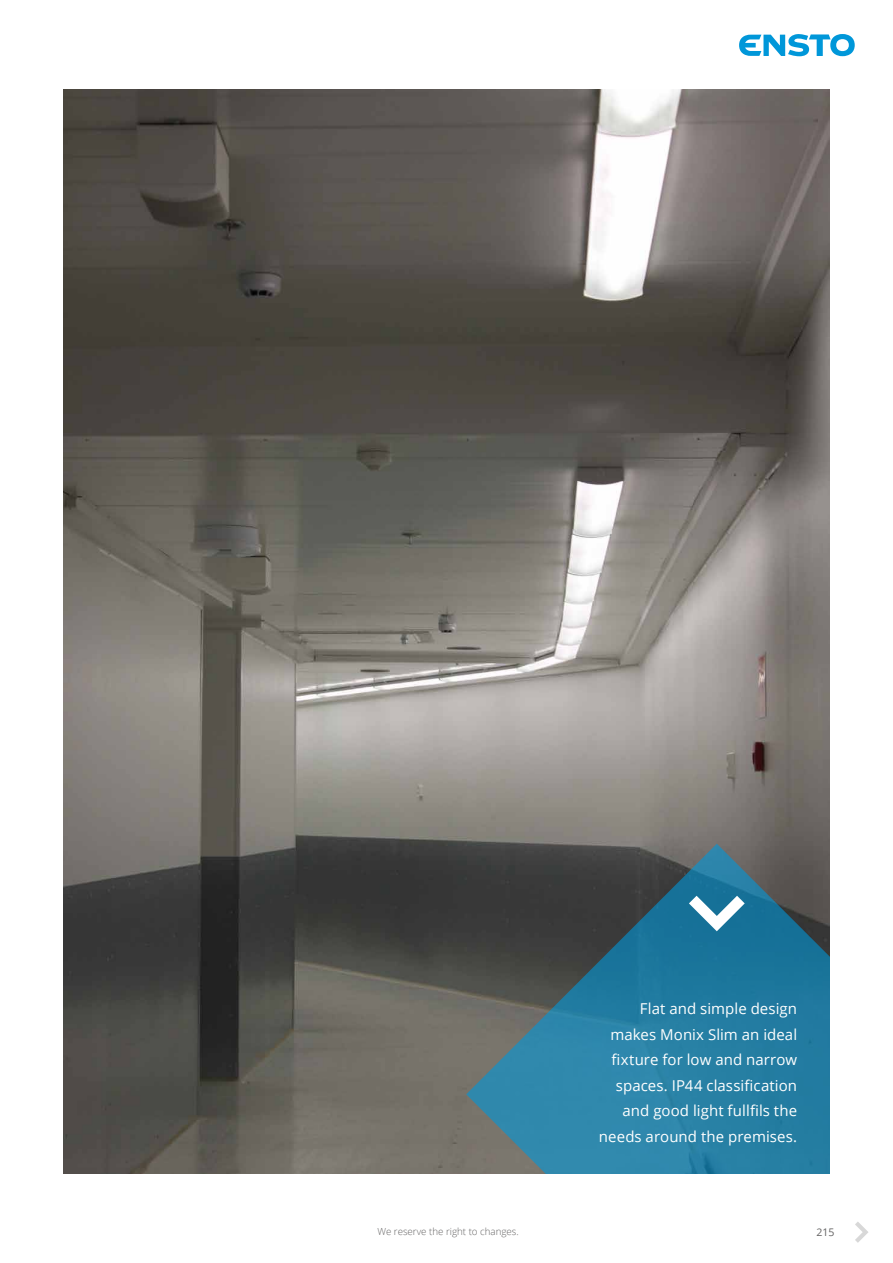
<style>
.page{position:relative;width:893px;height:1263px;background:#fff}
.page>*{position:absolute;margin:0;border:0;box-sizing:border-box;transform-origin:0 0}
.t1{font:15px/25.5px "Open Sans";letter-spacing:.005em;color:#fff;text-align:right}
.t2{font:10.5px "Open Sans";color:#646363}
.t3{font:300 9.75px "Open Sans";color:#646363}
</style>
<div class="page">
<svg style="left:739px;top:34px;width:116px;height:22px"></svg>
<svg style="left:855px;top:1222px;width:13px;height:21px"></svg>
<img style="left:64px;top:89px;width:765px;height:1085px">
<svg style="left:466px;top:844px;width:363px;height:330px"></svg>
<svg style="left:689px;top:896px;width:56px;height:35px"></svg>
<p class="t1" style="left:599px;top:996px;width:200px">Flat and simple design makes Monix Slim an ideal fixture for low and narrow spaces. IP44 classification and good light fullfils the needs around the premises.</p>
<p class="t3" style="left:377px;top:1225px;width:143px">We reserve the right to changes.</p>
<p class="t2" style="left:816px;top:1225px;width:20px">215</p>
</div>
